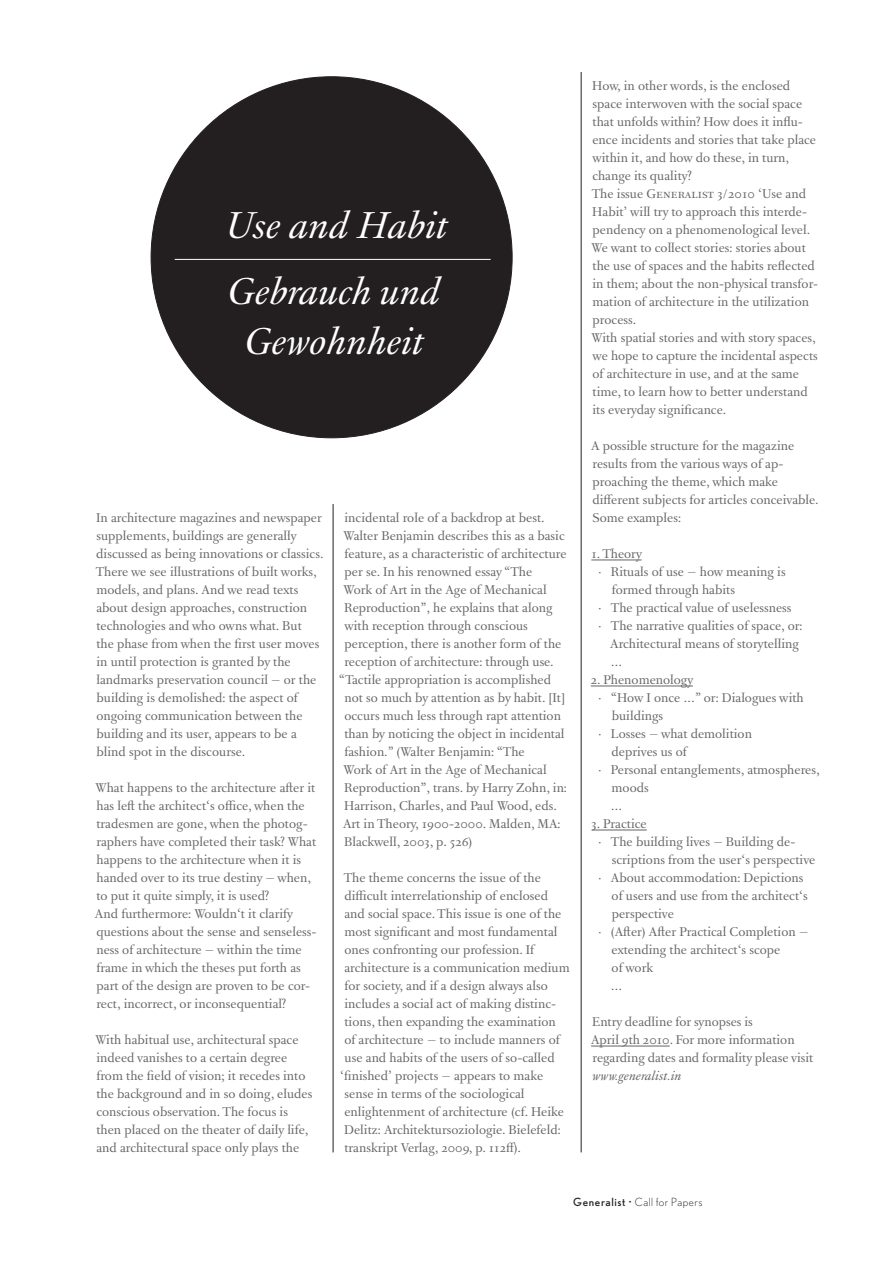
<style>
.page{position:relative;width:893px;height:1263px;background:#fff}
.page>*{position:absolute;margin:0;border:0;box-sizing:border-box;transform-origin:0 0}
.t1{font:italic 42px/50.4px "La Police BP";color:#fff;text-align:center}
.t2{font:14.25px/18px "La Police BP";color:#636366}
.t3{font:300 11.25px "Nobel";letter-spacing:.05em;color:#231f20}
.s1{font-style:italic}
.s2{font-weight:400}
</style>
<div class="page">
<hr style="left:333px;top:504px;width:1px;height:648px;background:#231f20">
<hr style="left:581px;top:72px;width:1px;height:1080px;background:#231f20">
<hr style="left:591px;top:560px;width:51px;height:1px;background:#636366">
<hr style="left:591px;top:686px;width:102px;height:1px;background:#636366">
<hr style="left:592px;top:830px;width:55px;height:1px;background:#636366">
<hr style="left:591px;top:1046px;width:79px;height:1px;background:#636366">
<div style="left:151px;top:77px;width:361px;height:361px;background:#231f20;border-radius:50%"></div>
<hr style="left:175px;top:259px;width:316px;height:1px;background:#fff">
<p class="t1" style="left:225px;top:201px;width:224px">Use and Habit</p>
<p class="t1" style="left:228px;top:267px;width:213px">Gebrauch und<br>Gewohnheit</p>
<p class="t2" style="left:96px;top:509px;width:229px">In architecture magazines and newspaper supplements, buildings are generally discussed as being innovations or classics.<br>There we see illustrations of built works, models, and plans. And we read texts about design approaches, construction technologies and who owns what. But<br>the phase from when the first user moves in until protection is granted by the landmarks preservation council – or the building is demolished: the aspect of ongoing communication between the building and its user, appears to be a blind spot in the discourse.</p>
<p class="t2" style="left:95px;top:779px;width:223px">What happens to the architecture after it has left the architect‘s office, when the tradesmen are gone, when the photog&shy;raphers have completed their task? What happens to the architecture when it is handed over to its true destiny – when, to put it quite simply, it is used?<br>And furthermore: Wouldn‘t it clarify questions about the sense and senseless&shy;ness of architecture – within the time frame in which the theses put forth as part of the design are proven to be cor&shy;rect, incorrect, or inconsequential?</p>
<p class="t2" style="left:95px;top:1031px;width:218px">With habitual use, architectural space indeed vanishes to a certain degree from the field of vision; it recedes into the background and in so doing, eludes conscious observation. The focus is then placed on the theater of daily life, and architectural space only plays the</p>
<p class="t2" style="left:344px;top:509px;width:202px">incidental role of a backdrop at best.</p>
<p class="t2" style="left:343px;top:527px;width:223px">Walter Benjamin describes this as a basic</p>
<p class="t2" style="left:344px;top:545px;width:224px">feature, as a characteristic of architecture</p>
<p class="t2" style="left:345px;top:563px;width:189px">per se. In his renowned essay “The</p>
<p class="t2" style="left:343px;top:581px;width:205px">Work of Art in the Age of Mechanical</p>
<p class="t2" style="left:344px;top:599px;width:210px">Reproduction”, he explains that along</p>
<p class="t2" style="left:344px;top:617px;width:185px">with reception through conscious</p>
<p class="t2" style="left:345px;top:635px;width:218px">perception, there is another form of the</p>
<p class="t2" style="left:344px;top:653px;width:211px">reception of architecture: through use.</p>
<p class="t2" style="left:339px;top:671px;width:214px">“Tactile appropriation is accomplished</p>
<p class="t2" style="left:344px;top:689px;width:222px">not so much by attention as by habit. [It]</p>
<p class="t2" style="left:344px;top:707px;width:218px">occurs much less through rapt attention</p>
<p class="t2" style="left:344px;top:725px;width:222px">than by noticing the object in incidental</p>
<p class="t2" style="left:344px;top:743px;width:182px">fashion.” (Walter Benjamin: “The</p>
<p class="t2" style="left:343px;top:761px;width:205px">Work of Art in the Age of Mechanical</p>
<p class="t2" style="left:344px;top:779px;width:224px">Reproduction”, trans. by Harry Zohn, in:</p>
<p class="t2" style="left:344px;top:797px;width:214px">Harrison, Charles, and Paul Wood, eds.</p>
<p class="t2" style="left:343px;top:815px;width:219px">Art in Theory, 1900-2000. Malden, MA:</p>
<p class="t2" style="left:344px;top:833px;width:130px">Blackwell, 2003, p. 526)</p>
<p class="t2" style="left:344px;top:869px;width:199px">The theme concerns the issue of the</p>
<p class="t2" style="left:344px;top:887px;width:205px">difficult interrelationship of enclosed</p>
<p class="t2" style="left:344px;top:905px;width:218px">and social space. This issue is one of the</p>
<p class="t2" style="left:344px;top:923px;width:215px">most significant and most fundamental</p>
<p class="t2" style="left:344px;top:941px;width:191px">ones confronting our profession. If</p>
<p class="t2" style="left:344px;top:959px;width:227px">architecture is a communication medium</p>
<p class="t2" style="left:344px;top:977px;width:205px">for society, and if a design always also</p>
<p class="t2" style="left:344px;top:995px;width:213px">includes a social act of making distinc-</p>
<p class="t2" style="left:344px;top:1013px;width:213px">tions, then expanding the examination</p>
<p class="t2" style="left:344px;top:1031px;width:217px">of architecture – to include manners of</p>
<p class="t2" style="left:345px;top:1049px;width:212px">use and habits of the users of so-called</p>
<p class="t2" style="left:340px;top:1067px;width:204px">‘finished’ projects – appears to make</p>
<p class="t2" style="left:344px;top:1085px;width:182px">sense in terms of the sociological</p>
<p class="t2" style="left:344px;top:1103px;width:221px">enlightenment of architecture (cf. Heike</p>
<p class="t2" style="left:344px;top:1121px;width:218px">Delitz: Architektursoziologie. Bielefeld:</p>
<p class="t2" style="left:344px;top:1139px;width:178px">transkript Verlag, 2009, p. 112ff).</p>
<p class="t2" style="left:592px;top:77px;width:228px">How, in other words, is the enclosed space interwoven with the social space that unfolds within? How does it influ&shy;ence incidents and stories that take place within it, and how do these, in turn, change its quality?<br>The issue Generalist 3/2010 ‘Use and Habit’ will try to approach this interde&shy;pendency on a phenomenological level.<br>We want to collect stories: stories about the use of spaces and the habits reflected in them; about the non-physical transfor&shy;mation of architecture in the utilization process.<br>With spatial stories and with story spaces, we hope to capture the incidental aspects of architecture in use, and at the same time, to learn how to better understand its everyday significance.</p>
<p class="t2" style="left:591px;top:437px;width:229px">A possible structure for the magazine results from the various ways of ap&shy;proaching the theme, which make different subjects for articles conceivable.<br>Some examples:</p>
<p class="t2" style="left:591px;top:545px;width:52px">1. Theory</p>
<p class="t2" style="left:598px;top:563px;width:189px">· Rituals of use – how meaning is</p>
<p class="t2" style="left:612px;top:581px;width:125px">formed through habits</p>
<p class="t2" style="left:598px;top:599px;width:195px">· The practical value of uselessness</p>
<p class="t2" style="left:598px;top:617px;width:206px">· The narrative qualities of space, or:</p>
<p class="t2" style="left:610px;top:635px;width:190px">Architectural means of storytelling</p>
<p class="t2" style="left:611px;top:653px;width:13px">…</p>
<p class="t2" style="left:591px;top:671px;width:104px">2. Phenomenology</p>
<p class="t2" style="left:598px;top:689px;width:207px">· “How I once …” or: Dialogues with</p>
<p class="t2" style="left:612px;top:707px;width:53px">buildings</p>
<p class="t2" style="left:598px;top:725px;width:155px">· Losses – what demolition</p>
<p class="t2" style="left:612px;top:743px;width:77px">deprives us of</p>
<p class="t2" style="left:598px;top:761px;width:223px">· Personal entanglements, atmospheres,</p>
<p class="t2" style="left:612px;top:779px;width:39px">moods</p>
<p class="t2" style="left:611px;top:797px;width:13px">…</p>
<p class="t2" style="left:592px;top:815px;width:57px">3. Practice</p>
<p class="t2" style="left:598px;top:833px;width:199px">· The building lives – Building de-</p>
<p class="t2" style="left:612px;top:851px;width:205px">scriptions from the user‘s perspective</p>
<p class="t2" style="left:598px;top:869px;width:207px">· About accommodation: Depictions</p>
<p class="t2" style="left:612px;top:887px;width:198px">of users and use from the architect‘s</p>
<p class="t2" style="left:612px;top:905px;width:64px">perspective</p>
<p class="t2" style="left:598px;top:923px;width:212px">· (After) After Practical Completion –</p>
<p class="t2" style="left:612px;top:941px;width:170px">extending the architect‘s scope</p>
<p class="t2" style="left:612px;top:959px;width:43px">of work</p>
<p class="t2" style="left:611px;top:977px;width:13px">…</p>
<p class="t2" style="left:591px;top:1013px;width:224px">Entry deadline for synopses is<br>April 9th 2010. For more information regarding dates and formality please visit <span class="s1">www.generalist.in</span></p>
<p class="t3" style="left:573px;top:1196px;width:131px"><span class="s2">Generalist</span> • Call for Papers</p>
</div>
